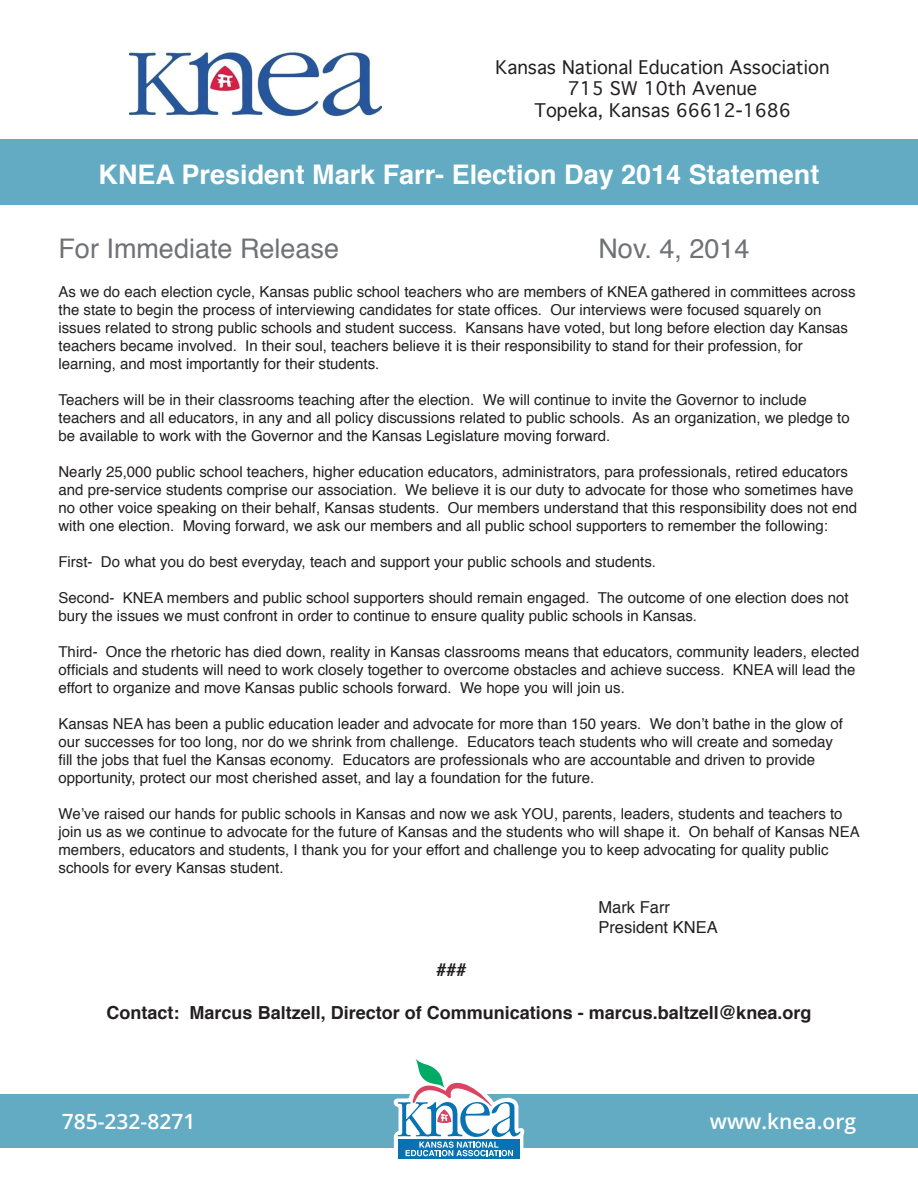
<style>
.page{position:relative;width:918px;height:1188px;background:#fff}
.page>*{position:absolute;margin:0;border:0;box-sizing:border-box;transform-origin:0 0}
.t1{font:700 27px "Helvetica";color:#fff}
.t2{font:27px "Helvetica";color:#717275}
.t3{font:600 21px "Open Sans";color:#fff}
.t4{font:700 18px "Helvetica";color:#231f20}
.t5{font:18px "Geneva";color:#231f20}
.t6{font:16.5px "Helvetica";color:#231f20}
.t7{font:15px/18px "Helvetica";color:#231f20}
</style>
<div class="page">
<div style="left:0;top:1094px;width:918px;height:54px;background:#63abc2"></div>
<svg style="left:393px;top:1059px;width:132px;height:100px"></svg>
<img style="left:129px;top:52px;width:252px;height:65px">
<div style="left:0;top:139px;width:918px;height:66px;background:#63abc2"></div>
<p class="t5" style="left:495px;top:57px;width:336px">Kansas National Education Association</p>
<p class="t5" style="left:568px;top:79px;width:191px">715 SW 10th Avenue</p>
<p class="t5" style="left:534px;top:100px;width:258px">Topeka, Kansas 66612-1686</p>
<p class="t1" style="left:99px;top:153px;width:722px">KNEA President Mark Farr- Election Day 2014 Statement</p>
<p class="t2" style="left:58px;top:227px;width:282px">For Immediate Release</p>
<p class="t2" style="left:598px;top:227px;width:153px">Nov. 4, 2014</p>
<p class="t7" style="left:58px;top:284px;width:799px">As we do each election cycle, Kansas public school teachers who are members of KNEA gathered in committees across the state to begin the process of interviewing candidates for state offices. Our interviews were focused squarely on issues related to strong public schools and student success. Kansans have voted, but long before election day Kansas teachers became involved. In their soul, teachers believe it is their responsibility to stand for their profession, for learning, and most importantly for their students.</p>
<p class="t7" style="left:58px;top:392px;width:793px">Teachers will be in their classrooms teaching after the election. We will continue to invite the Governor to include teachers and all educators, in any and all policy discussions related to public schools. As an organization, we pledge to be available to work with the Governor and the Kansas Legislature moving forward.</p>
<p class="t7" style="left:58px;top:464px;width:800px">Nearly 25,000 public school teachers, higher education educators, administrators, para professionals, retired educators and pre-service students comprise our association. We believe it is our duty to advocate for those who sometimes have no other voice speaking on their behalf, Kansas students. Our members understand that this responsibility does not end with one election. Moving forward, we ask our members and all public school supporters to remember the following:</p>
<p class="t7" style="left:58px;top:554px;width:599px">First- Do what you do best everyday, teach and support your public schools and students.</p>
<p class="t7" style="left:58px;top:590px;width:792px">Second- KNEA members and public school supporters should remain engaged. The outcome of one election does not bury the issues we must confront in order to continue to ensure quality public schools in Kansas.</p>
<p class="t7" style="left:58px;top:644px;width:802px">Third- Once the rhetoric has died down, reality in Kansas classrooms means that educators, community leaders, elected officials and students will need to work closely together to overcome obstacles and achieve success. KNEA will lead the effort to organize and move Kansas public schools forward. We hope you will join us.</p>
<p class="t7" style="left:58px;top:716px;width:786px">Kansas NEA has been a public education leader and advocate for more than 150 years. We don’t bathe in the glow of our successes for too long, nor do we shrink from challenge. Educators teach students who will create and someday fill the jobs that fuel the Kansas economy. Educators are professionals who are accountable and driven to provide opportunity, protect our most cherished asset, and lay a foundation for the future.</p>
<p class="t7" style="left:58px;top:806px;width:803px">We’ve raised our hands for public schools in Kansas and now we ask YOU, parents, leaders, students and teachers to join us as we continue to advocate for the future of Kansas and the students who will shape it. On behalf of Kansas NEA members, educators and students, I thank you for your effort and challenge you to keep advocating for quality public schools for every Kansas student.</p>
<p class="t6" style="left:598px;top:894px;width:73px">Mark Farr</p>
<p class="t6" style="left:598px;top:914px;width:121px">President KNEA</p>
<p class="t4" style="left:436px;top:955px;width:32px">###</p>
<p class="t4" style="left:107px;top:998px;width:706px">Contact: Marcus Baltzell, Director of Communications - marcus.baltzell@knea.org</p>
<p class="t3" style="left:62px;top:1107px;width:135px">785-232-8271</p>
<p class="t3" style="left:710px;top:1107px;width:148px">www.knea.org</p>
</div>
